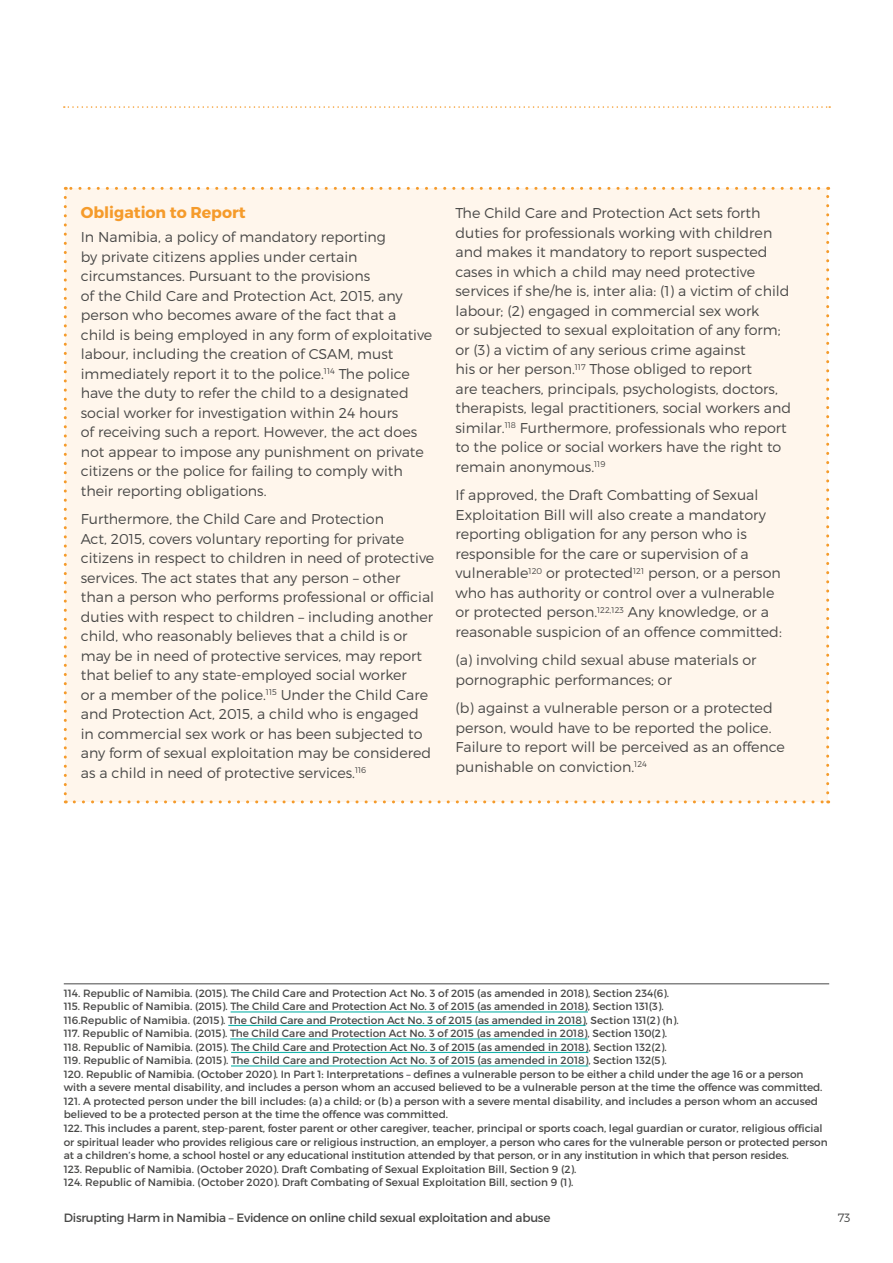
<style>
.page{position:relative;width:893px;height:1263px;background:#fff}
.page>*{position:absolute;margin:0;border:0;box-sizing:border-box;transform-origin:0 0}
.t1{font:700 15.75px "Montserrat";color:#f59b2b}
.t2{font:300 14.25px/19.5px "Montserrat";color:#484847}
.t3{font:12px "Montserrat";letter-spacing:-.02em;color:#484847}
.t4{font:300 12px "Montserrat";color:#484847}
.t5{font:10.5px/13.5px "Montserrat";color:#484847}
</style>
<div class="page">
<div style="left:65px;top:188px;width:763px;height:614px;background:#fff6ec"></div>
<svg style="left:64px;top:197px;width:3px;height:606px"></svg>
<svg style="left:74px;top:800px;width:755px;height:3px"></svg>
<svg style="left:826px;top:187px;width:3px;height:606px"></svg>
<svg style="left:65px;top:187px;width:754px;height:3px"></svg>
<svg style="left:64px;top:106px;width:766px;height:2px"></svg>
<hr style="left:64px;top:983px;width:765px;height:1px;background:#484847">
<hr style="left:231px;top:1011px;width:357px;height:1px;background:#15b3ab">
<hr style="left:228px;top:1025px;width:358px;height:1px;background:#15b3ab">
<hr style="left:230px;top:1038px;width:357px;height:1px;background:#15b3ab">
<hr style="left:231px;top:1052px;width:357px;height:1px;background:#15b3ab">
<hr style="left:231px;top:1065px;width:357px;height:1px;background:#15b3ab">
<p class="t1" style="left:81px;top:203px;width:166px">Obligation to Report</p>
<p class="t2" style="left:81px;top:227px;width:353px">In Namibia, a policy of mandatory reporting<br>by private citizens applies under certain circumstances. Pursuant to the provisions<br>of the Child Care and Protection Act, 2015, any person who becomes aware of the fact that a child is being employed in any form of exploitative labour, including the creation of CSAM, must immediately report it to the police.<sup>114</sup> The police have the duty to refer the child to a designated social worker for investigation within 24 hours<br>of receiving such a report. However, the act does not appear to impose any punishment on private citizens or the police for failing to comply with their reporting obligations.</p>
<p class="t2" style="left:81px;top:509px;width:355px">Furthermore, the Child Care and Protection<br>Act, 2015, covers voluntary reporting for private citizens in respect to children in need of protective services. The act states that any person – other than a person who performs professional or official duties with respect to children – including another child, who reasonably believes that a child is or may be in need of protective services, may report that belief to any state-employed social worker<br>or a member of the police.<sup>115</sup> Under the Child Care and Protection Act, 2015, a child who is engaged in commercial sex work or has been subjected to any form of sexual exploitation may be considered as a child in need of protective services.<sup>116</sup></p>
<p class="t2" style="left:455px;top:203px;width:337px">The Child Care and Protection Act sets forth duties for professionals working with children and makes it mandatory to report suspected cases in which a child may need protective services if she/he is, inter alia: (1) a victim of child labour; (2) engaged in commercial sex work<br>or subjected to sexual exploitation of any form; or (3) a victim of any serious crime against<br>his or her person.<sup>117</sup> Those obliged to report<br>are teachers, principals, psychologists, doctors, therapists, legal practitioners, social workers and similar.<sup>118</sup> Furthermore, professionals who report to the police or social workers have the right to remain anonymous.<sup>119</sup></p>
<p class="t2" style="left:455px;top:485px;width:328px">If approved, the Draft Combatting of Sexual Exploitation Bill will also create a mandatory reporting obligation for any person who is responsible for the care or supervision of a vulnerable<sup>120</sup> or protected<sup>121</sup> person, or a person who has authority or control over a vulnerable or protected person.<sup>122,123</sup> Any knowledge, or a reasonable suspicion of an offence committed:</p>
<p class="t2" style="left:455px;top:650px;width:303px">(a) involving child sexual abuse materials or pornographic performances; or</p>
<p class="t2" style="left:455px;top:698px;width:331px">(b) against a vulnerable person or a protected person, would have to be reported the police.<br>Failure to report will be perceived as an offence punishable on conviction.<sup>124</sup></p>
<p class="t5" style="left:64px;top:986px;width:765px">114. Republic of Namibia. (2015). The Child Care and Protection Act No. 3 of 2015 (as amended in 2018), Section 234(6).<br>115. Republic of Namibia. (2015). The Child Care and Protection Act No. 3 of 2015 (as amended in 2018), Section 131(3).<br>116.Republic of Namibia. (2015). The Child Care and Protection Act No. 3 of 2015 (as amended in 2018), Section 131(2) (h).<br>117. Republic of Namibia. (2015). The Child Care and Protection Act No. 3 of 2015 (as amended in 2018), Section 130(2).<br>118. Republic of Namibia. (2015). The Child Care and Protection Act No. 3 of 2015 (as amended in 2018), Section 132(2).<br>119. Republic of Namibia. (2015). The Child Care and Protection Act No. 3 of 2015 (as amended in 2018), Section 132(5).<br>120. Republic of Namibia. (October 2020). In Part 1: Interpretations – defines a vulnerable person to be either a child under the age 16 or a person with a severe mental disability, and includes a person whom an accused believed to be a vulnerable person at the time the offence was committed.<br>121. A protected person under the bill includes: (a) a child; or (b) a person with a severe mental disability, and includes a person whom an accused believed to be a protected person at the time the offence was committed.<br>122. This includes a parent, step-parent, foster parent or other caregiver, teacher, principal or sports coach, legal guardian or curator, religious official or spiritual leader who provides religious care or religious instruction, an employer, a person who cares for the vulnerable person or protected person at a children’s home, a school hostel or any educational institution attended by that person, or in any institution in which that person resides.<br>123. Republic of Namibia. (October 2020). Draft Combating of Sexual Exploitation Bill, Section 9 (2).<br>124. Republic of Namibia. (October 2020). Draft Combating of Sexual Exploitation Bill, section 9 (1).</p>
<p class="t3" style="left:64px;top:1210px;width:488px">Disrupting Harm in Namibia – Evidence on online child sexual exploitation and abuse</p>
<p class="t4" style="left:838px;top:1210px;width:14px">73</p>
</div>
